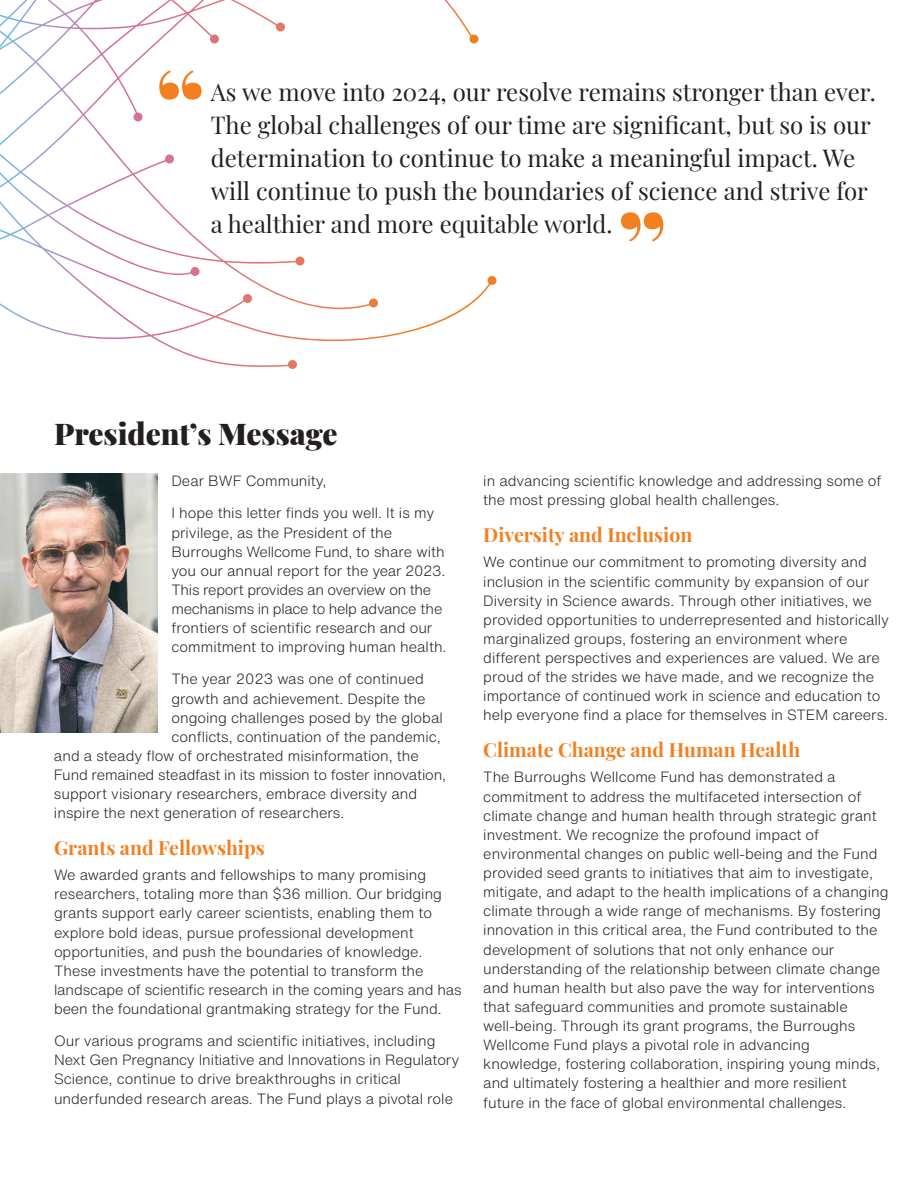
<style>
.page{position:relative;width:918px;height:1188px;background:#fff}
.page>*{position:absolute;margin:0;border:0;box-sizing:border-box;transform-origin:0 0}
.t1{font:900 30px "Playfair Display";color:#231f20}
.t2{font:24px/33px "Playfair Display";color:#231f20}
.t3{font:700 19.5px "Playfair Display";color:#f28021}
.t4{font:300 14.7px/19.2px "Helvetica Now Text";color:#231f20}
</style>
<div class="page">
<svg style="left:0;top:0;width:496px;height:369px"></svg>
<img style="left:0;top:474px;width:157px;height:259px">
<svg style="left:159px;top:70px;width:43px;height:30px"></svg>
<svg style="left:621px;top:212px;width:42px;height:30px"></svg>
<p class="t2" style="left:211px;top:73px;width:666px">As we move into 2024, our resolve remains stronger than ever.<br>The global challenges of our time are significant, but so is our determination to continue to make a meaningful impact. We will continue to push the boundaries of science and strive for a healthier and more equitable world.</p>
<h1 class="t1" style="left:54px;top:410px;width:285px">President’s Message</h1>
<p class="t4" style="left:171px;top:465px;width:265px;line-height:32.1px">Dear BWF Community,<br>I hope this letter finds you well. It is my</p>
<p class="t4" style="left:171px;top:522px;width:277px">privilege, as the President of the Burroughs Wellcome Fund, to share with you our annual report for the year 2023.<br>This report provides an overview on the mechanisms in place to help advance the frontiers of scientific research and our commitment to improving human health.</p>
<p class="t4" style="left:171px;top:669px;width:254px">The year 2023 was one of continued</p>
<p class="t4" style="left:171px;top:688px;width:256px">growth and achievement. Despite the</p>
<p class="t4" style="left:171px;top:707px;width:273px">ongoing challenges posed by the global</p>
<p class="t4" style="left:171px;top:726px;width:271px">conflicts, continuation of the pandemic,</p>
<p class="t4" style="left:54px;top:746px;width:366px">and a steady flow of orchestrated misinformation, the</p>
<p class="t4" style="left:54px;top:765px;width:394px">Fund remained steadfast in its mission to foster innovation,</p>
<p class="t4" style="left:54px;top:784px;width:365px">support visionary researchers, embrace diversity and</p>
<p class="t4" style="left:54px;top:803px;width:292px">inspire the next generation of researchers.</p>
<h3 class="t3" style="left:54px;top:832px;width:212px">Grants and Fellowships</h3>
<p class="t4" style="left:54px;top:865px;width:409px">We awarded grants and fellowships to many promising researchers, totaling more than $36 million. Our bridging grants support early career scientists, enabling them to explore bold ideas, pursue professional development opportunities, and push the boundaries of knowledge.<br>These investments have the potential to transform the landscape of scientific research in the coming years and has been the foundational grantmaking strategy for the Fund.</p>
<p class="t4" style="left:54px;top:1031px;width:407px">Our various programs and scientific initiatives, including Next Gen Pregnancy Initiative and Innovations in Regulatory Science, continue to drive breakthroughs in critical underfunded research areas. The Fund plays a pivotal role</p>
<p class="t4" style="left:483px;top:471px;width:400px">in advancing scientific knowledge and addressing some of the most pressing global health challenges.</p>
<h3 class="t3" style="left:483px;top:519px;width:211px">Diversity and Inclusion</h3>
<p class="t4" style="left:483px;top:552px;width:407px">We continue our commitment to promoting diversity and inclusion in the scientific community by expansion of our Diversity in Science awards. Through other initiatives, we provided opportunities to underrepresented and historically marginalized groups, fostering an environment where different perspectives and experiences are valued. We are proud of the strides we have made, and we recognize the importance of continued work in science and education to help everyone find a place for themselves in STEM careers.</p>
<h3 class="t3" style="left:483px;top:734px;width:318px">Climate Change and Human Health</h3>
<p class="t4" style="left:483px;top:767px;width:407px">The Burroughs Wellcome Fund has demonstrated a commitment to address the multifaceted intersection of climate change and human health through strategic grant investment. We recognize the profound impact of environmental changes on public well-being and the Fund provided seed grants to initiatives that aim to investigate, mitigate, and adapt to the health implications of a changing climate through a wide range of mechanisms. By fostering innovation in this critical area, the Fund contributed to the development of solutions that not only enhance our understanding of the relationship between climate change and human health but also pave the way for interventions that safeguard communities and promote sustainable well-being. Through its grant programs, the Burroughs Wellcome Fund plays a pivotal role in advancing knowledge, fostering collaboration, inspiring young minds, and ultimately fostering a healthier and more resilient future in the face of global environmental challenges.</p>
</div>
